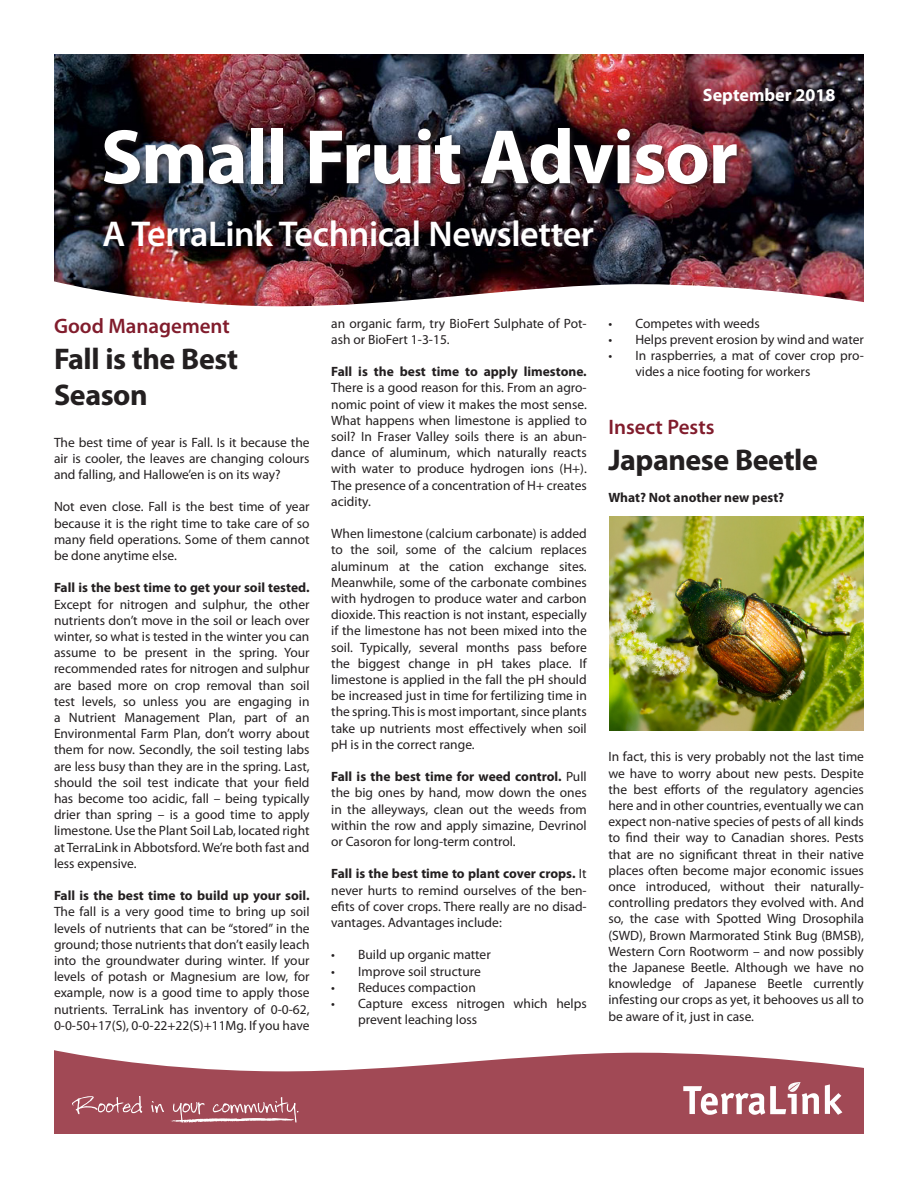
<style>
.page{position:relative;width:918px;height:1188px;background:#fff}
.page>*{position:absolute;margin:0;border:0;box-sizing:border-box;transform-origin:0 0}
.Photo_head{font:700 77.7px "Myriad Pro";letter-spacing:-.02em;color:#fff}
.Headline_level_2{font:600 36px "Myriad Pro";letter-spacing:-.01em;color:#fff}
.Kicker{font:700 30px/36px "Myriad Pro";letter-spacing:-.015em;color:#231f20}
.Kicker-2{font:600 21px "Myriad Pro";color:#811c2c}
.Publication_informat{font:700 18px "Myriad Pro";color:#fff}
.t1{font:13.5px/16.2px "Myriad Pro";color:#231f20;text-align:justify}
.t2{font:700 13.5px "Myriad Pro";color:#231f20}
.s1{font-weight:700}
</style>
<div class="page">
<img style="left:54px;top:54px;width:810px;height:253px">
<svg style="left:54px;top:1050px;width:810px;height:84px;fill:#a14955"></svg>
<svg style="left:825px;top:1084px;width:17px;height:31px"></svg>
<svg style="left:683px;top:1082px;width:136px;height:33px"></svg>
<svg style="left:72px;top:1096px;width:70px;height:18px"></svg>
<svg style="left:151px;top:1101px;width:13px;height:12px"></svg>
<svg style="left:170px;top:1097px;width:128px;height:27px"></svg>
<div style="left:102px;top:126px;width:642px;height:64px;background:#231f20;opacity:.75"></div>
<img style="left:609px;top:517px;width:254px;height:213px">
<p class="Publication_informat" style="left:703px;top:83px;width:134px">September 2018</p>
<p class="Photo_head" style="left:101px;top:106px;width:639px">Small Fruit Advisor</p>
<p class="Headline_level_2" style="left:103px;top:211px;width:493px">A TerraLink Technical Newsletter</p>
<p class="Kicker-2" style="left:54px;top:313px;width:177px">Good Management</p>
<p class="Kicker" style="left:54px;top:340px;width:186px">Fall is the Best<br>Season</p>
<p class="t1" style="left:54px;top:434px;width:257px">The best time of year is Fall. Is it because the air is cooler, the leaves are changing colours and falling, and Hallowe’en is on its way?</p>
<p class="t1" style="left:54px;top:499px;width:257px">Not even close. Fall is the best time of year because it is the right time to take care of so many field operations. Some of them cannot be done anytime else.</p>
<p class="t1" style="left:54px;top:580px;width:257px"><span class="s1">Fall is the best time to get your soil tested.<br></span>Except for nitrogen and sulphur, the other nutrients don’t move in the soil or leach over winter, so what is tested in the winter you can</p>
<p class="t1" style="left:54px;top:644px;width:257px">assume to be present in the spring. Your recommended rates for nitrogen and sulphur are based more on crop removal than soil test levels, so unless you are engaging in a Nutrient Management Plan, part of an Environmental Farm Plan, don’t worry about them for now. Secondly, the soil testing labs are less busy than they are in the spring. Last, should the soil test indicate that your field has become too acidic, fall – being typically drier than spring – is a good time to apply limestone. Use the Plant Soil Lab, located right at TerraLink in Abbotsford. We’re both fast and less expensive.</p>
<p class="t1" style="left:54px;top:887px;width:257px"><span class="s1">Fall is the best time to build up your soil.<br></span>The fall is a very good time to bring up soil levels of nutrients that can be “stored” in the ground; those nutrients that don’t easily leach into the groundwater during winter. If your levels of potash or Magnesium are low, for example, now is a good time to apply those nutrients. TerraLink has inventory of 0-0-62, 0-0-50+17(S), 0-0-22+22(S)+11Mg. If you have</p>
<p class="t1" style="left:331px;top:315px;width:257px">an organic farm, try BioFert Sulphate of Pot&shy;ash or BioFert 1-3-15.</p>
<p class="t1" style="left:331px;top:363px;width:257px"><span class="s1">Fall is the best time to apply limestone.<br></span>There is a good reason for this. From an agro&shy;nomic point of view it makes the most sense.<br>What happens when limestone is applied to soil? In Fraser Valley soils there is an abun&shy;dance of aluminum, which naturally reacts with water to produce hydrogen ions (H+).<br>The presence of a concentration of H+ creates acidity.</p>
<p class="t1" style="left:331px;top:525px;width:257px">When limestone (calcium carbonate) is added to the soil, some of the calcium replaces aluminum at the cation exchange sites.<br>Meanwhile, some of the carbonate combines with hydrogen to produce water and carbon dioxide. This reaction is not instant, especially if the limestone has not been mixed into the soil. Typically, several months pass before the biggest change in pH takes place. If limestone is applied in the fall the pH should be increased just in time for fertilizing time in the spring. This is most important, since plants take up nutrients most effectively when soil pH is in the correct range.</p>
<p class="t1" style="left:331px;top:768px;width:257px"><span class="s1">Fall is the best time for weed control.</span> Pull the big ones by hand, mow down the ones in the alleyways, clean out the weeds from within the row and apply simazine, Devrinol or Casoron for long-term control.</p>
<p class="t1" style="left:331px;top:866px;width:257px"><span class="s1">Fall is the best time to plant cover crops.</span> It never hurts to remind ourselves of the ben&shy;efits of cover crops. There really are no disad&shy;vantages. Advantages include:</p>
<p class="t1" style="left:331px;top:947px;width:161px">• Build up organic matter</p>
<p class="t1" style="left:331px;top:963px;width:151px">• Improve soil structure</p>
<p class="t1" style="left:331px;top:979px;width:146px">• Reduces compaction</p>
<p class="t1" style="left:358px;top:995px;width:230px;text-indent:-27px">• Capture excess nitrogen which helps prevent leaching loss</p>
<p class="t1" style="left:608px;top:315px;width:153px">• Competes with weeds</p>
<p class="t1" style="left:608px;top:331px;width:257px">• Helps prevent erosion by wind and water</p>
<p class="t1" style="left:635px;top:347px;width:230px;text-indent:-27px">• In raspberries, a mat of cover crop pro&shy;vides a nice footing for workers</p>
<p class="Kicker-2" style="left:608px;top:413px;width:108px">Insect Pests</p>
<p class="Kicker" style="left:608px;top:441px;width:211px">Japanese Beetle</p>
<p class="t2" style="left:608px;top:489px;width:177px">What? Not another new pest?</p>
<p class="t1" style="left:608px;top:749px;width:257px">In fact, this is very probably not the last time we have to worry about new pests. Despite the best efforts of the regulatory agencies here and in other countries, eventually we can expect non-native species of pests of all kinds to find their way to Canadian shores. Pests that are no significant threat in their native places often become major economic issues once introduced, without their naturally&shy;controlling predators they evolved with. And so, the case with Spotted Wing Drosophila (SWD), Brown Marmorated Stink Bug (BMSB), Western Corn Rootworm – and now possibly the Japanese Beetle. Although we have no knowledge of Japanese Beetle currently infesting our crops as yet, it behooves us all to be aware of it, just in case.</p>
</div>
